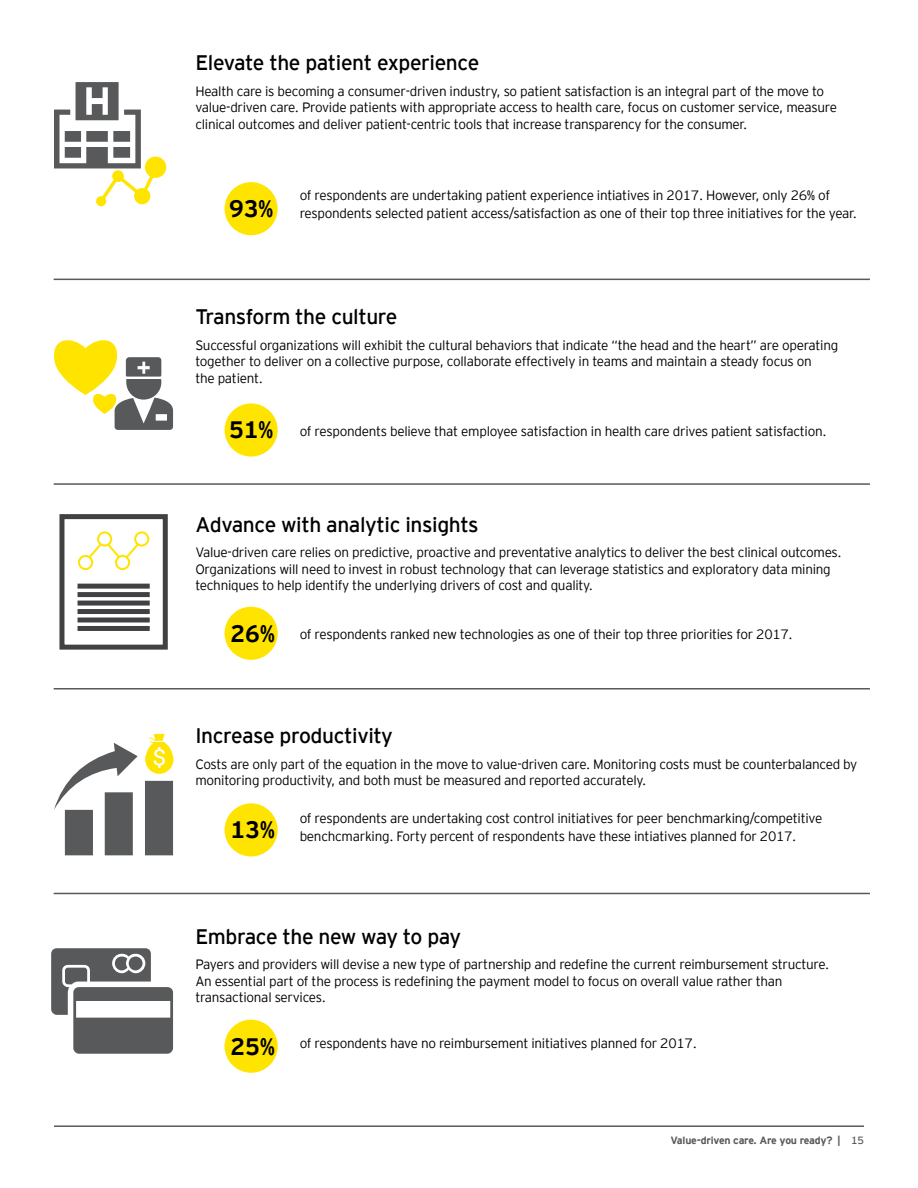
<style>
.page{position:relative;width:918px;height:1188px;background:#fff}
.page>*{position:absolute;margin:0;border:0;box-sizing:border-box;transform-origin:0 0}
.t1{font:700 23.7px "EY Interstate";color:#000}
.t2{font:21px "EY Interstate";letter-spacing:-.02em;color:#000}
.t3{font:300 13.5px/16.5px "EY Interstate";letter-spacing:-.02em;color:#000}
.t4{font:700 10.5px "EY Interstate";letter-spacing:-.02em;color:#58595b}
.s1{font-weight:400}
</style>
<div class="page">
<hr style="left:54px;top:1125px;width:810px;height:2px;background:#58595b">
<div style="left:225px;top:182px;width:53px;height:53px;background:#ffe400;border-radius:50%"></div>
<div style="left:225px;top:403px;width:53px;height:54px;background:#ffe400;border-radius:50%"></div>
<div style="left:225px;top:607px;width:53px;height:53px;background:#ffe400;border-radius:50%"></div>
<div style="left:225px;top:803px;width:53px;height:53px;background:#ffe400;border-radius:50%"></div>
<div style="left:225px;top:1020px;width:53px;height:53px;background:#ffe400;border-radius:50%"></div>
<hr style="left:54px;top:279px;width:816px;height:1px;background:#58595b">
<hr style="left:54px;top:483px;width:816px;height:2px;background:#58595b">
<hr style="left:54px;top:688px;width:816px;height:2px;background:#58595b">
<hr style="left:54px;top:893px;width:816px;height:1px;background:#58595b">
<svg style="left:59px;top:514px;width:109px;height:136px"></svg>
<svg style="left:54px;top:734px;width:119px;height:121px"></svg>
<svg style="left:51px;top:948px;width:122px;height:106px"></svg>
<svg style="left:54px;top:340px;width:119px;height:90px"></svg>
<svg style="left:54px;top:82px;width:112px;height:124px"></svg>
<h2 class="t2" style="left:195px;top:48px;width:285px">Elevate the patient experience</h2>
<p class="t3" style="left:195px;top:82px;width:643px">Health care is becoming a consumer-driven industry, so patient satisfaction is an integral part of the move to value-driven care. Provide patients with appropriate access to health care, focus on customer service, measure clinical outcomes and deliver patient-centric tools that increase transparency for the consumer.</p>
<h1 class="t1" style="left:229px;top:192px;width:46px">93%</h1>
<p class="t3" style="left:300px;top:185px;width:559px;line-height:18px">of respondents are undertaking patient experience intiatives in 2017. However, only 26% of respondents selected patient access/satisfaction as one of their top three initiatives for the year.</p>
<h2 class="t2" style="left:195px;top:302px;width:204px">Transform the culture</h2>
<p class="t3" style="left:195px;top:336px;width:644px">Successful organizations will exhibit the cultural behaviors that indicate “the head and the heart” are operating together to deliver on a collective purpose, collaborate effectively in teams and maintain a steady focus on<br>the patient.</p>
<h1 class="t1" style="left:229px;top:413px;width:46px">51%</h1>
<p class="t3" style="left:300px;top:422px;width:528px">of respondents believe that employee satisfaction in health care drives patient satisfaction.</p>
<h2 class="t2" style="left:195px;top:509px;width:285px">Advance with analytic insights</h2>
<p class="t3" style="left:195px;top:543px;width:648px">Value-driven care relies on predictive, proactive and preventative analytics to deliver the best clinical outcomes.<br>Organizations will need to invest in robust technology that can leverage statistics and exploratory data mining techniques to help identify the underlying drivers of cost and quality.</p>
<h1 class="t1" style="left:231px;top:616px;width:46px">26%</h1>
<p class="t3" style="left:300px;top:625px;width:495px">of respondents ranked new technologies as one of their top three priorities for 2017.</p>
<h2 class="t2" style="left:195px;top:721px;width:199px">Increase productivity</h2>
<p class="t3" style="left:195px;top:755px;width:664px">Costs are only part of the equation in the move to value-driven care. Monitoring costs must be counterbalanced by monitoring productivity, and both must be measured and reported accurately.</p>
<h1 class="t1" style="left:231px;top:813px;width:46px">13%</h1>
<p class="t3" style="left:300px;top:808px;width:524px;line-height:18px">of respondents are undertaking cost control initiatives for peer benchmarking/competitive benchcmarking. Forty percent of respondents have these intiatives planned for 2017.</p>
<h2 class="t2" style="left:195px;top:922px;width:267px">Embrace the new way to pay</h2>
<p class="t3" style="left:195px;top:956px;width:635px">Payers and providers will devise a new type of partnership and redefine the current reimbursement structure.<br>An essential part of the process is redefining the payment model to focus on overall value rather than transactional services.</p>
<h1 class="t1" style="left:231px;top:1029px;width:46px">25%</h1>
<p class="t3" style="left:300px;top:1034px;width:399px">of respondents have no reimbursement initiatives planned for 2017.</p>
<p class="t4" style="left:671px;top:1133px;width:195px">Value-driven care. Are you ready? | <span class="s1">15</span></p>
</div>
